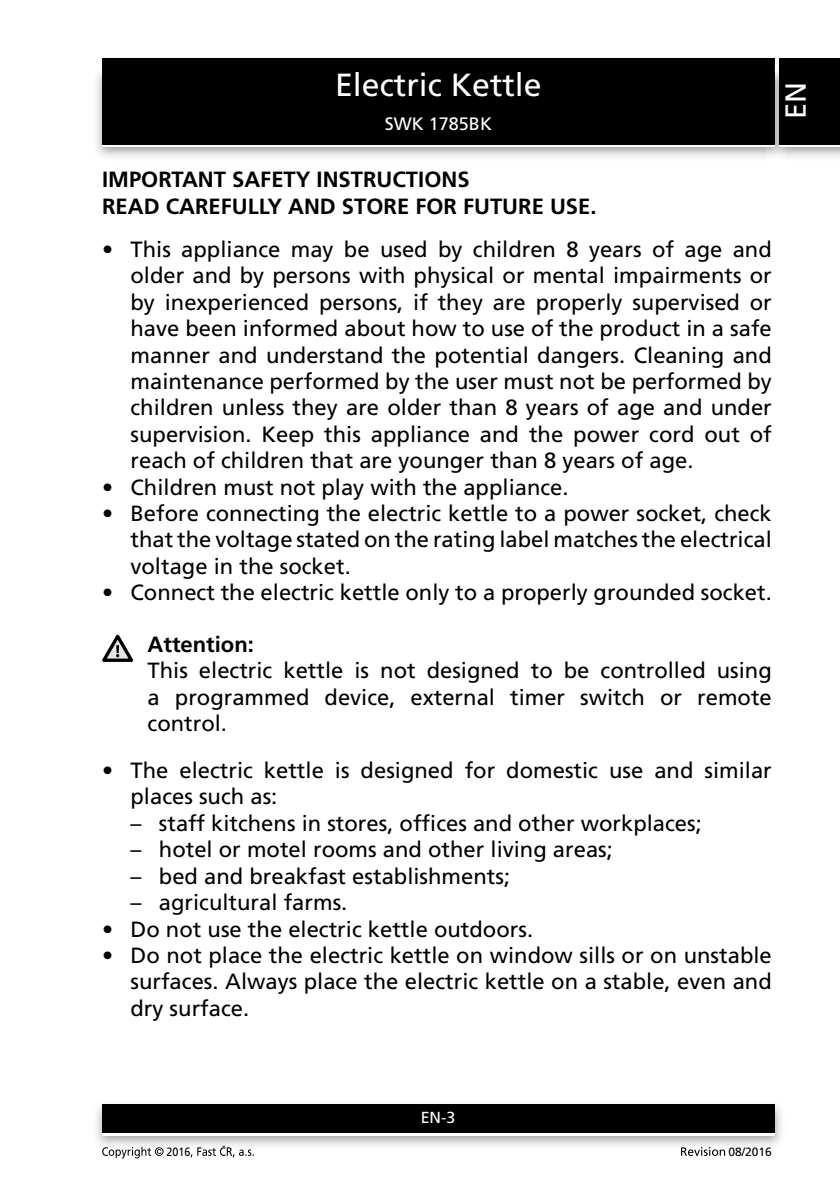
<style>
.page{position:relative;width:840px;height:1191px;background:#fff}
.page>*{position:absolute;margin:0;border:0;box-sizing:border-box;transform-origin:0 0}
.t1{font:32px "Frutiger CE";color:#fff}
.t2{font:29px "Frutiger CE";color:#fff}
.t3{font:22px/26.4px "Frutiger CE";color:#000;text-align:justify}
.t4{font:700 22px/26.4px "Frutiger CE";color:#000}
.t5{font:18px "Frutiger CE";color:#fff}
.t6{font:16px "Frutiger CE";color:#fff}
.t7{font:12px "Frutiger CE";color:#000}
.t8{font:12px "Frutiger CE";color:#000;scale:.9 1}
</style>
<div class="page">
<img style="left:96px;top:72px;width:743px;height:85px">
<div style="left:102px;top:61px;width:672px;height:86px;background:linear-gradient(to right,#fff,#fff)"></div>
<div style="left:102px;top:58px;width:672px;height:86px;background:#000"></div>
<img style="left:96px;top:1104px;width:686px;height:42px">
<div style="left:102px;top:1107px;width:672px;height:28px;background:linear-gradient(to right,#fff,#fff)"></div>
<div style="left:102px;top:1104px;width:672px;height:28px;background:#000"></div>
<img style="left:767px;top:64px;width:18px;height:93px">
<svg style="left:767px;top:144px;width:7px;height:3px"></svg>
<img style="left:774px;top:70px;width:1px;height:74px">
<img style="left:767px;top:73px;width:7px;height:71px">
<div style="left:778px;top:61px;width:61px;height:86px;background:linear-gradient(to right,#fff,#fff)"></div>
<div style="left:778px;top:58px;width:61px;height:86px;background:#000"></div>
<svg style="left:102px;top:1146px;width:61px;height:12px"></svg>
<svg style="left:190px;top:1145px;width:64px;height:12px"></svg>
<svg style="left:681px;top:1147px;width:43px;height:8px"></svg>
<svg style="left:102px;top:634px;width:31px;height:28px"></svg>
<h1 class="t1" style="left:335px;top:68px;width:208px">Electric Kettle</h1>
<p class="t5" style="left:384px;top:114px;width:109px">SWK 1785BK</p>
<h2 class="t2" style="left:780px;top:119px;width:39px;rotate:-90deg">EN</h2>
<p class="t4" style="left:102px;top:167px;width:144px">IMPORTANT SAFE</p>
<p class="t4" style="left:102px;top:167px;width:495px;text-indent:181px">TY INSTRUCTIONS<br>READ CAREFULLY AN D STORE FOR FUTURE USE.</p>
<p class="t3" style="left:130px;top:236px;width:642px;text-indent:-28px">• This appliance may be used by children 8 years of age and older and by persons with physical or mental impairments or by inexperienced persons, if they are properly supervised or have been informed about how to use of the product in a safe manner and understand the potential dangers. Cleaning and maintenance performed by the user must not be performed by children unless they are older than 8 years of age and under supervision. Keep this appliance and the power cord out of reach of children that are younger than 8 years of age.</p>
<p class="t3" style="left:102px;top:474px;width:467px">• Children must not play with the appliance.</p>
<p class="t3" style="left:130px;top:500px;width:642px;text-indent:-28px">• Before connecting the electric kettle to a power socket, check that the voltage stated on the rating label matches the electrical voltage in the socket.</p>
<p class="t3" style="left:102px;top:580px;width:670px">• Connect the electric kettle only to a properly grounded socket.</p>
<p class="t4" style="left:147px;top:631px;width:108px">Attention:</p>
<p class="t3" style="left:147px;top:658px;width:625px">This electric kettle is not designed to be controlled using a programmed device, external timer switch or remote control.</p>
<p class="t3" style="left:130px;top:757px;width:642px;text-indent:-28px">• The electric kettle is designed for domestic use and similar places such as:</p>
<p class="t3" style="left:130px;top:810px;width:572px">– staff kitchens in stores, offices and other workplaces;</p>
<p class="t3" style="left:130px;top:837px;width:483px">– hotel or motel rooms and other living areas;</p>
<p class="t3" style="left:130px;top:863px;width:381px">– bed and breakfast establishments;</p>
<p class="t3" style="left:130px;top:889px;width:218px">– agricultural farms.</p>
<p class="t3" style="left:102px;top:916px;width:432px">• Do not use the electric kettle outdoors.</p>
<p class="t3" style="left:130px;top:942px;width:642px;text-indent:-28px">• Do not place the electric kettle on window sills or on unstable surfaces. Always place the electric kettle on a stable, even and dry surface.</p>
<p class="t6" style="left:420px;top:1109px;width:36px">EN-3</p>
<p class="t8" style="left:166px;top:1145px;width:28px">2016</p>
<p class="t7" style="left:728px;top:1145px;width:45px">08/2016</p>
</div>
